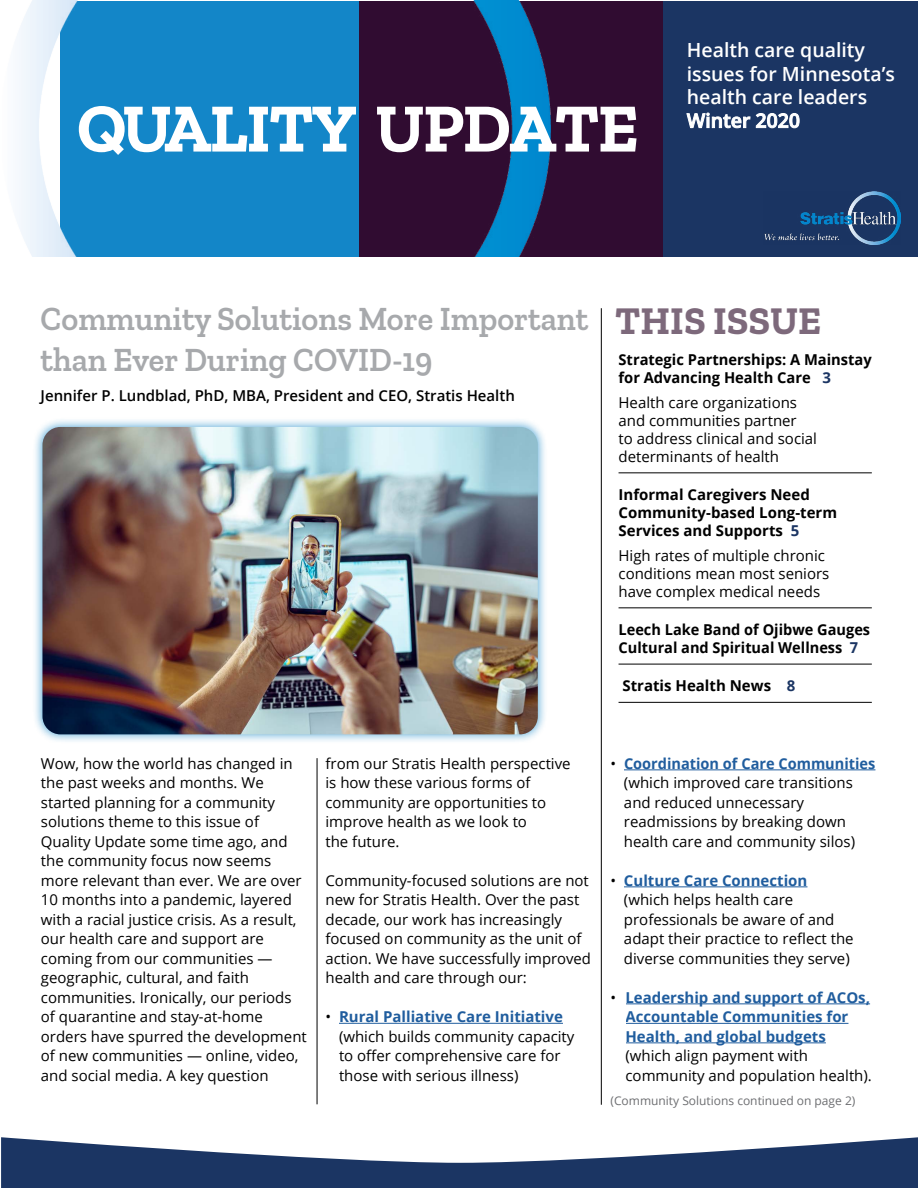
<style>
.page{position:relative;width:918px;height:1188px;background:#fff}
.page>*{position:absolute;margin:0;border:0;box-sizing:border-box;transform-origin:0 0}
.t1{font:700 69px "Zilla Slab";letter-spacing:-.025em;color:#fff}
.t2{font:700 39px "Zilla Slab";color:#7d697b}
.t3{font:600 34.5px/40.5px "Zilla Slab";color:#a7a9ac;scale:.94 1}
.t4{font:600 19.5px/23.4px "Open Sans";color:#fff}
.t5{font:15px/19.5px "Open Sans";color:#000}
.t6{font:700 15px/18px "Open Sans";color:#000}
.t7{font:700 15px/19.5px "Open Sans";color:#205d9e}
.t8{font:600 15px "Open Sans";color:#000}
.t9{font:12px "Open Sans";color:#6d6e71}
.s1{color:#1b3563}
.s2{font-weight:700;color:#205d9e}
.s3{font-weight:400;color:#000}
</style>
<div class="page">
<div style="left:359px;top:1px;width:306px;height:255px;background:#300c31"></div>
<div style="left:663px;top:1px;width:255px;height:255px;background:#1b3563"></div>
<hr style="left:339px;top:1023px;width:224px;height:1px;background:#205d9e">
<hr style="left:619px;top:473px;width:253px;height:1px;background:#000">
<hr style="left:619px;top:608px;width:253px;height:1px;background:#000">
<hr style="left:619px;top:664px;width:253px;height:1px;background:#000">
<hr style="left:619px;top:702px;width:253px;height:1px;background:#000">
<hr style="left:624px;top:769px;width:251px;height:1px;background:#205d9e">
<hr style="left:624px;top:886px;width:183px;height:1px;background:#205d9e">
<hr style="left:626px;top:1003px;width:244px;height:1px;background:#205d9e">
<hr style="left:610px;top:1023px;width:238px;height:1px;background:#205d9e">
<hr style="left:610px;top:1042px;width:216px;height:1px;background:#205d9e">
<div style="left:33px;top:417px;width:515px;height:327px;background:#1386c8;opacity:.75"></div>
<img style="left:42px;top:427px;width:496px;height:307px">
<img style="left:764px;top:191px;width:137px;height:54px">
<img style="left:19px;top:0;width:531px;height:256px">
<svg style="left:1px;top:1137px;width:917px;height:51px;fill:#1b3563"></svg>
<hr style="left:601px;top:308px;width:1px;height:797px;background:#000">
<hr style="left:317px;top:758px;width:1px;height:346px;background:#000">
<div style="left:603px;top:1002px;width:22px;height:49px;background:#fff"></div>
<h1 class="t1" style="left:77px;top:89px;width:563px">QUALITY UPDATE</h1>
<h3 class="t4" style="left:687px;top:38px;width:210px">Health care quality issues for Minnesota’s health care leaders<br>Winter 2020</h3>
<h3 class="t3" style="left:41px;top:298px;width:584px">Community Solutions More Important than Ever During COVID-19</h3>
<p class="t8" style="left:41px;top:385px;width:476px">Jennifer P. Lundblad, PhD, MBA, President and CEO, Stratis Health</p>
<h2 class="t2" style="left:615px;top:298px;width:208px">THIS ISSUE</h2>
<p class="t6" style="left:619px;top:350px;width:255px">Strategic Partnerships: A Mainstay for Advancing Health Care <span class="s1">3</span></p>
<p class="t5" style="left:619px;top:393px;width:200px;line-height:18px">Health care organizations and communities partner<br>to address clinical and social determinants of health</p>
<p class="t6" style="left:619px;top:485px;width:220px">Informal Caregivers Need<br>Community-based Long-term<br>Services and Supports <span class="s1">5</span></p>
<p class="t5" style="left:619px;top:546px;width:212px;line-height:18px">High rates of multiple chronic conditions mean most seniors have complex medical needs</p>
<p class="t6" style="left:619px;top:620px;width:253px">Leech Lake Band of Ojibwe Gauges<br>Cultural and Spiritual Wellness <span class="s1">7</span></p>
<p class="t6" style="left:622px;top:676px;width:174px">Stratis Health News <span class="s1">8</span></p>
<p class="t5" style="left:41px;top:753px;width:267px">Wow, how the world has changed in the past weeks and months. We started planning for a community solutions theme to this issue of Quality Update some time ago, and the community focus now seems more relevant than ever. We are over 10 months into a pandemic, layered with a racial justice crisis. As a result, our health care and support are coming from our communities — geographic, cultural, and faith communities. Ironically, our periods of quarantine and stay-at-home orders have spurred the development of new communities — online, video, and social media. A key question</p>
<p class="t5" style="left:325px;top:753px;width:247px">from our Stratis Health perspective is how these various forms of community are opportunities to improve health as we look to<br>the future.</p>
<p class="t5" style="left:325px;top:870px;width:267px">Community-focused solutions are not new for Stratis Health. Over the past decade, our work has increasingly focused on community as the unit of action. We have successfully improved health and care through our:</p>
<p class="t5" style="left:339px;top:1007px;width:237px;text-indent:-14px">• <span class="s2">Rural Palliative Care Initiative </span>(which builds community capacity to offer comprehensive care for those with serious illness)</p>
<p class="t5" style="left:624px;top:753px;width:253px;text-indent:-13px">• <span class="s2">Coordination of Care Communities </span>(which improved care transitions and reduced unnecessary readmissions by breaking down health care and community silos)</p>
<p class="t5" style="left:624px;top:870px;width:231px;text-indent:-14px">• <span class="s2">Culture Care Connection </span>(which helps health care professionals be aware of and adapt their practice to reflect the diverse communities they serve)</p>
<p class="t7" style="left:625px;top:987px;width:246px;text-indent:-15px"><span class="s3">•</span> Leadership and support of ACOs,<br>Accountable Communities for<br>Health, and global budgets</p>
<p class="t5" style="left:625px;top:1046px;width:248px">(which align payment with community and population health).</p>
<p class="t9" style="left:610px;top:1092px;width:246px">(Community Solutions continued on page 2)</p>
</div>
